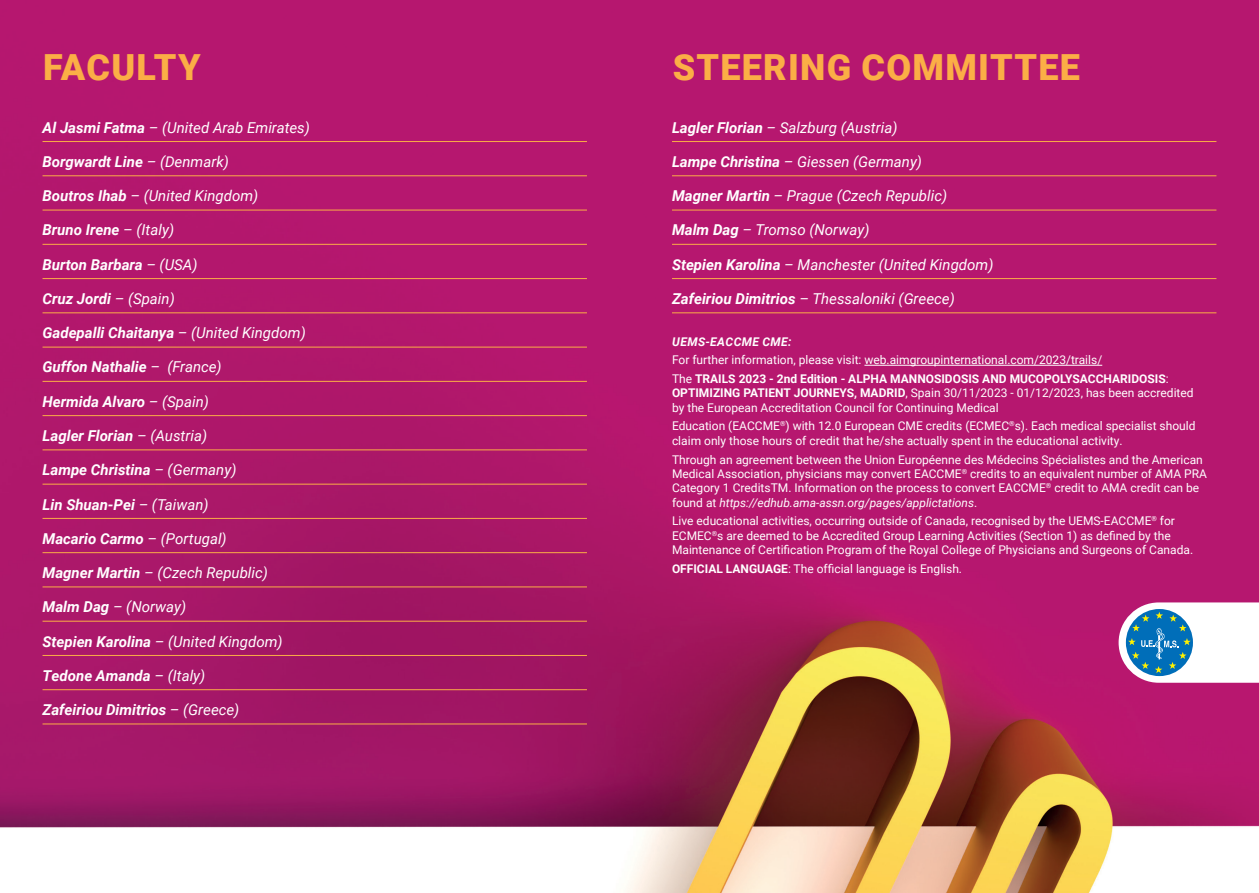
<style>
.page{position:relative;width:1259px;height:893px;background:#fff}
.page>*{position:absolute;margin:0;border:0;box-sizing:border-box;transform-origin:0 0}
.t1{font:900 36px "Roboto";letter-spacing:.035em;color:#fbae46}
.FACULTY{font:italic 15px "Roboto";color:#fff}
.FACULTY-2{font:italic 700 15px "Roboto";color:#fff}
.TESTO{font:12px/14.4px "Roboto";color:#fff}
.SEZIONI{font:italic 700 12px "Roboto";letter-spacing:.035em;color:#fff}
.s1{font-weight:700}
.s2{font-weight:400}
.s3{font-style:italic}
</style>
<div class="page">
<img style="left:0;top:0;width:1259px;height:893px">
<hr style="left:43px;top:141px;width:544px;height:1px;background:#fbae46">
<hr style="left:43px;top:175px;width:544px;height:1px;background:#fbae46">
<hr style="left:43px;top:210px;width:544px;height:1px;background:#fbae46">
<hr style="left:43px;top:244px;width:544px;height:1px;background:#fbae46">
<hr style="left:43px;top:278px;width:544px;height:1px;background:#fbae46">
<hr style="left:43px;top:312px;width:544px;height:1px;background:#fbae46">
<hr style="left:43px;top:347px;width:544px;height:1px;background:#fbae46">
<hr style="left:43px;top:381px;width:544px;height:1px;background:#fbae46">
<hr style="left:43px;top:415px;width:544px;height:1px;background:#fbae46">
<hr style="left:43px;top:449px;width:544px;height:1px;background:#fbae46">
<hr style="left:43px;top:484px;width:544px;height:1px;background:#fbae46">
<hr style="left:43px;top:518px;width:544px;height:1px;background:#fbae46">
<hr style="left:43px;top:552px;width:544px;height:1px;background:#fbae46">
<hr style="left:43px;top:587px;width:544px;height:1px;background:#fbae46">
<hr style="left:43px;top:621px;width:544px;height:1px;background:#fbae46">
<hr style="left:43px;top:655px;width:544px;height:1px;background:#fbae46">
<hr style="left:43px;top:689px;width:544px;height:1px;background:#fbae46">
<hr style="left:43px;top:724px;width:544px;height:1px;background:#fbae46">
<hr style="left:672px;top:141px;width:544px;height:1px;background:#fbae46">
<hr style="left:672px;top:175px;width:544px;height:1px;background:#fbae46">
<hr style="left:672px;top:210px;width:544px;height:1px;background:#fbae46">
<hr style="left:672px;top:244px;width:544px;height:1px;background:#fbae46">
<hr style="left:672px;top:278px;width:544px;height:1px;background:#fbae46">
<hr style="left:672px;top:312px;width:544px;height:1px;background:#fbae46">
<hr style="left:864px;top:365px;width:238px;height:1px;background:#fff">
<svg style="left:1118px;top:602px;width:141px;height:81px"></svg>
<p class="t1" style="left:43px;top:42px;width:159px">FACULTY</p>
<p class="t1" style="left:672px;top:42px;width:409px">STEERING COMMITTEE</p>
<p class="FACULTY" style="left:43px;top:117px;width:269px"><span class="s1">Al Jasmi Fatma</span> – (United Arab Emirates)</p>
<p class="FACULTY-2" style="left:43px;top:151px;width:188px">Borgwardt Line <span class="s2">– (Denmark)</span></p>
<p class="FACULTY" style="left:43px;top:185px;width:217px"><span class="s1">Boutros Ihab</span> – (United Kingdom)</p>
<p class="FACULTY-2" style="left:43px;top:220px;width:133px">Bruno Irene <span class="s2">– (Italy)</span></p>
<p class="FACULTY-2" style="left:43px;top:254px;width:157px">Burton Barbara <span class="s2">– (USA)</span></p>
<p class="FACULTY-2" style="left:43px;top:288px;width:134px">Cruz Jordi <span class="s2">– (Spain)</span></p>
<p class="FACULTY-2" style="left:43px;top:322px;width:265px">Gadepalli Chaitanya <span class="s2">– (United Kingdom)</span></p>
<p class="FACULTY-2" style="left:43px;top:357px;width:181px">Guffon Nathalie <span class="s2">– (France)</span></p>
<p class="FACULTY-2" style="left:43px;top:391px;width:168px">Hermida Alvaro <span class="s2">– (Spain)</span></p>
<p class="FACULTY-2" style="left:43px;top:425px;width:166px">Lagler Florian <span class="s2">– (Austria)</span></p>
<p class="FACULTY-2" style="left:43px;top:459px;width:195px">Lampe Christina <span class="s2">– (Germany)</span></p>
<p class="FACULTY-2" style="left:43px;top:494px;width:168px">Lin Shuan-Pei <span class="s2">– (Taiwan)</span></p>
<p class="FACULTY-2" style="left:43px;top:528px;width:186px">Macario Carmo <span class="s2">– (Portugal)</span></p>
<p class="FACULTY" style="left:43px;top:562px;width:227px"><span class="s1">Magner Martin</span> – (Czech Republic)</p>
<p class="FACULTY" style="left:43px;top:596px;width:145px"><span class="s1">Malm Dag</span> – (Norway)</p>
<p class="FACULTY" style="left:43px;top:631px;width:242px"><span class="s1">Stepien Karolina</span> – (United Kingdom)</p>
<p class="FACULTY-2" style="left:43px;top:665px;width:164px">Tedone Amanda <span class="s2">– (Italy)</span></p>
<p class="FACULTY-2" style="left:43px;top:699px;width:198px">Zafeiriou Dimitrios <span class="s2">– (Greece)</span></p>
<p class="FACULTY" style="left:672px;top:117px;width:227px"><span class="s1">Lagler Florian</span> – Salzburg (Austria)</p>
<p class="FACULTY" style="left:672px;top:151px;width:251px"><span class="s1">Lampe Christina</span> – Giessen (Germany)</p>
<p class="FACULTY" style="left:672px;top:185px;width:277px"><span class="s1">Magner Martin</span> – Prague (Czech Republic)</p>
<p class="FACULTY" style="left:672px;top:220px;width:199px"><span class="s1">Malm Dag</span> – Tromso (Norway)</p>
<p class="FACULTY" style="left:672px;top:254px;width:323px"><span class="s1">Stepien Karolina</span> – Manchester (United Kingdom)</p>
<p class="FACULTY" style="left:672px;top:288px;width:284px"><span class="s1">Zafeiriou Dimitrios</span> – Thessaloniki (Greece)</p>
<p class="SEZIONI" style="left:672px;top:333px;width:121px">UEMS-EACCME CME:</p>
<p class="TESTO" style="left:672px;top:352px;width:432px">For further information, please visit: web.aimgroupinternational.com/2023/trails/</p>
<p class="TESTO" style="left:672px;top:371px;width:523px">The <span class="s1">TRAILS 2023 - 2nd Edition - ALPHA MANNOSIDOSIS AND MUCOPOLYSACCHARIDOSIS</span>:<br><span class="s1">OPTIMIZING PATIENT JOURNEYS, MADRID</span>, Spain 30/11/2023 - 01/12/2023, has been accredited by the European Accreditation Council for Continuing Medical</p>
<p class="TESTO" style="left:672px;top:419px;width:525px">Education (EACCME<sup>®</sup>) with 12.0 European CME credits (ECMEC<sup>®</sup>s). Each medical specialist should claim only those hours of credit that he/she actually spent in the educational activity.</p>
<p class="TESTO" style="left:672px;top:452px;width:536px">Through an agreement between the Union Européenne des Médecins Spécialistes and the American Medical Association, physicians may convert EACCME<sup>®</sup> credits to an equivalent number of AMA PRA Category 1 CreditsTM. Information on the process to convert EACCME<sup>®</sup> credit to AMA credit can be found at <span class="s3">https://edhub.ama-assn.org/pages/applictations</span>.</p>
<p class="TESTO" style="left:672px;top:513px;width:523px">Live educational activities, occurring outside of Canada, recognised by the UEMS-EACCME<sup>®</sup> for<br>ECMEC<sup>®</sup>s are deemed to be Accredited Group Learning Activities (Section 1) as defined by the<br>Maintenance of Certification Program of the Royal College of Physicians and Surgeons of Canada.</p>
<p class="TESTO" style="left:672px;top:561px;width:292px"><span class="s1">OFFICIAL LANGUAGE</span>: The official language is English.</p>
</div>
